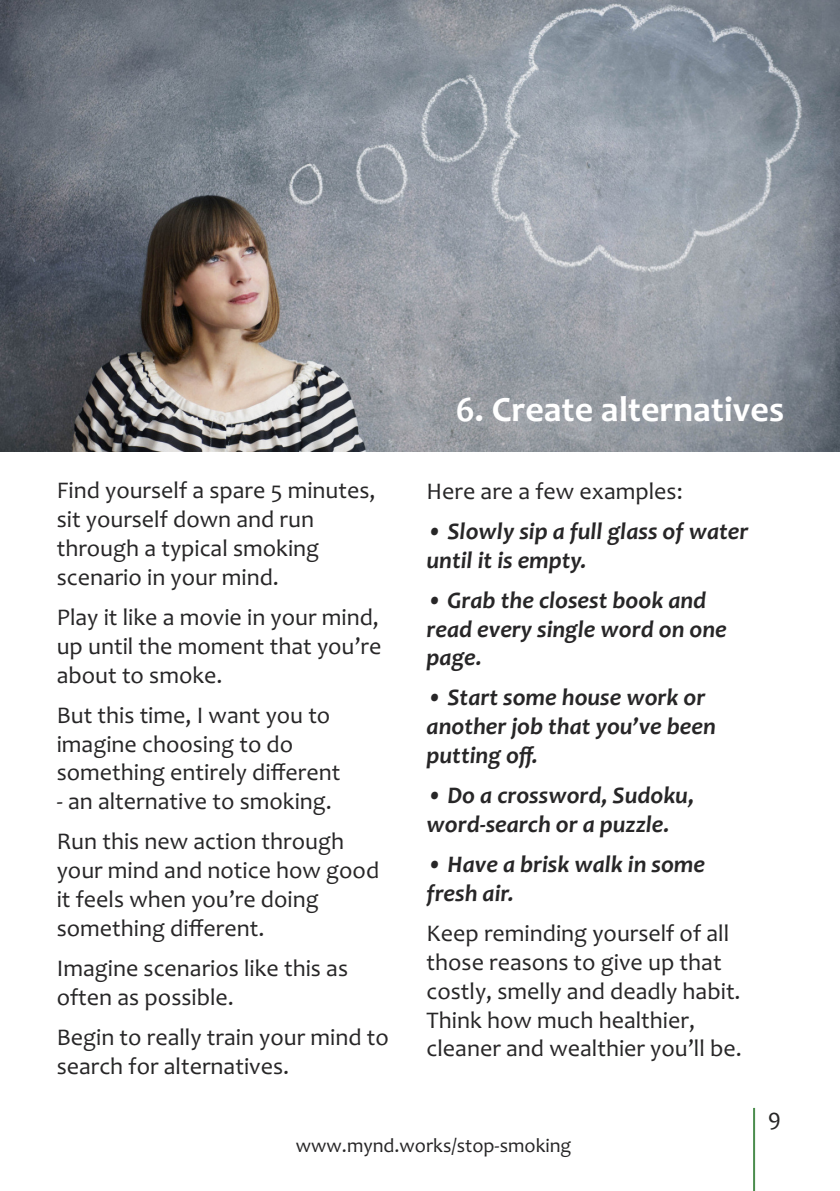
<style>
.page{position:relative;width:840px;height:1191px;background:#fff}
.page>*{position:absolute;margin:0;border:0;box-sizing:border-box;transform-origin:0 0}
.t1{font:700 36px "Candara";color:#fff}
.t2{font:24px/28.8px "Candara";color:#272627}
.t3{font:italic 700 24px/28.8px "Candara";color:#272627}
.t4{font:20px "Candara";color:#272627}
</style>
<div class="page">
<img style="left:0;top:0;width:839px;height:451px">
<hr style="left:752px;top:1108px;width:2px;height:83px;background:#4b8d4d">
<p class="t2" style="left:57px;top:475px;width:320px">Find yourself a spare 5 minutes, sit yourself down and run through a typical smoking scenario in your mind.</p>
<p class="t2" style="left:57px;top:602px;width:326px;text-align:justify">Play it like a movie in your mind, up until the moment that you’re about to smoke.</p>
<p class="t2" style="left:57px;top:700px;width:285px">But this time, I want you to imagine choosing to do something entirely different</p>
<p class="t2" style="left:57px;top:780px;width:288px;line-height:40.2px">- an alternative to smoking.<br>Run this new action through</p>
<p class="t2" style="left:57px;top:855px;width:324px">your mind and notice how good it feels when you’re doing something different.</p>
<p class="t2" style="left:57px;top:953px;width:293px">Imagine scenarios like this as often as possible.</p>
<p class="t2" style="left:57px;top:1022px;width:333px">Begin to really train your mind to search for alternatives.</p>
<h1 class="t1" style="left:455px;top:387px;width:330px">6. Create alternatives</h1>
<p class="t2" style="left:426px;top:476px;width:257px">Here are a few examples:</p>
<p class="t3" style="left:426px;top:516px;width:323px">• Slowly sip a full glass of water until it is empty.</p>
<p class="t3" style="left:426px;top:585px;width:301px">• Grab the closest book and read every single word on one page.</p>
<p class="t3" style="left:426px;top:683px;width:290px">• Start some house work or another job that you’ve been putting off.</p>
<p class="t3" style="left:426px;top:780px;width:269px">• Do a crossword, Sudoku, word-search or a puzzle.</p>
<p class="t3" style="left:426px;top:849px;width:280px">• Have a brisk walk in some fresh air.</p>
<p class="t2" style="left:426px;top:918px;width:316px">Keep reminding yourself of all those reasons to give up that costly, smelly and deadly habit.<br>Think how much healthier, cleaner and wealthier you’ll be.</p>
<p class="t2" style="left:767px;top:1102px;width:15px">9</p>
<p class="t4" style="left:296px;top:1133px;width:277px">www.mynd.works/stop-smoking</p>
</div>
